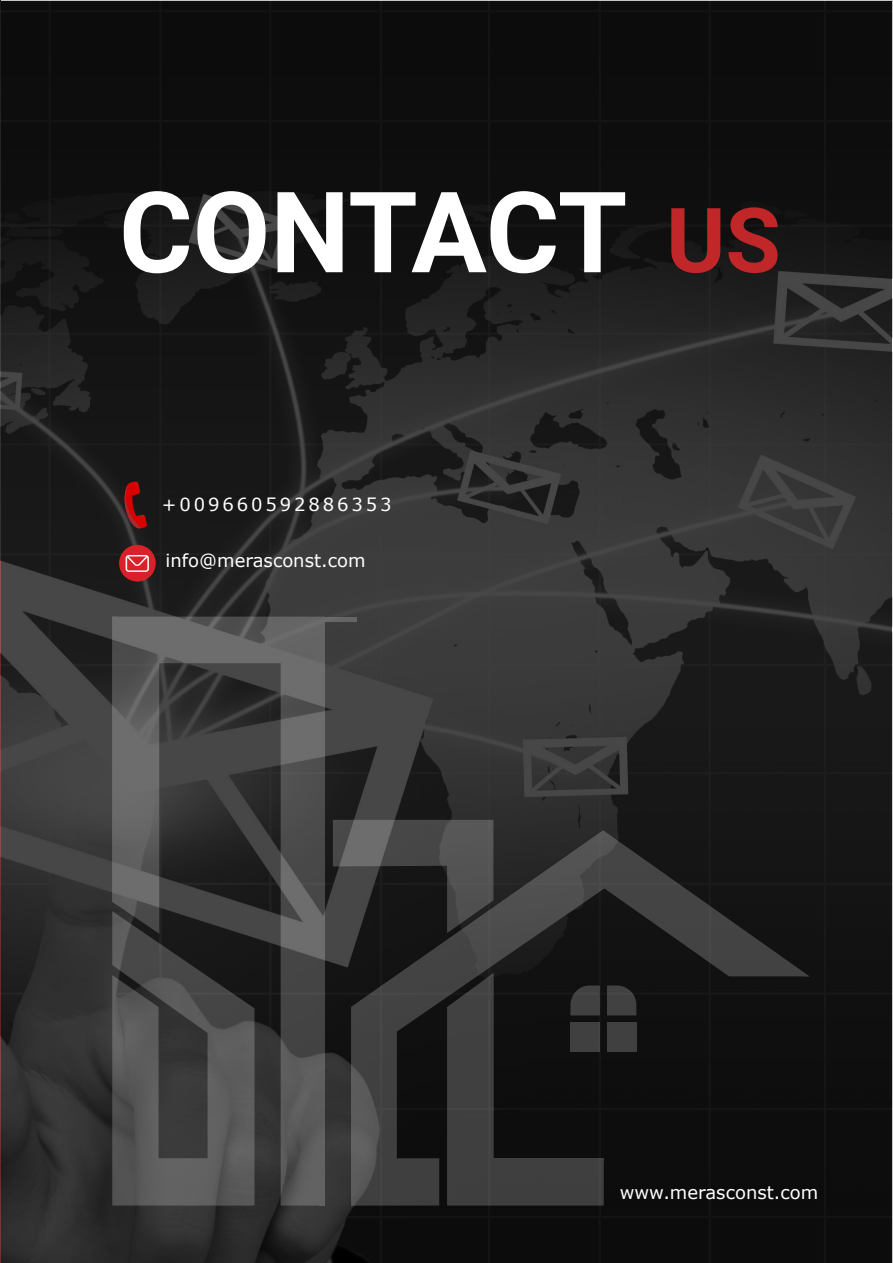
<style>
.page{position:relative;width:893px;height:1263px;background:#fff}
.page>*{position:absolute;margin:0;border:0;box-sizing:border-box;transform-origin:0 0}
.t1{font:700 112.5px "Roboto";letter-spacing:-.01em;color:#fff}
.t2{font:700 90px "Roboto";color:#c12629}
.t3{font:18px "Verdana";color:#fff}
.t4{font:18px "Verdana";letter-spacing:.16em;color:#fff}
</style>
<div class="page">
<img style="left:0;top:0;width:1px;height:559px">
<svg style="left:0;top:559px;width:1px;height:704px"></svg>
<img style="left:1px;top:0;width:892px;height:1263px">
<svg style="left:121px;top:481px;width:26px;height:48px"></svg>
<hr style="left:144px;top:617px;width:213px;height:4px;background:#666">
<svg style="left:255px;top:617px;width:65px;height:588px;background:#494949"></svg>
<svg style="left:333px;top:820px;width:160px;height:113px;background:#4f4f4f"></svg>
<svg style="left:351px;top:830px;width:458px;height:375px;background:#242424"></svg>
<svg style="left:320px;top:621px;width:5px;height:584px;background:#585858"></svg>
<svg style="left:112px;top:617px;width:143px;height:588px;background:#494949"></svg>
<div style="left:119px;top:545px;width:37px;height:37px;background:#da2028;border-radius:50%"></div>
<svg style="left:126px;top:555px;width:23px;height:17px"></svg>
<h1 class="t1" style="left:119px;top:153px;width:510px">CONTACT</h1>
<h2 class="t2" style="left:666px;top:177px;width:116px">US</h2>
<p class="t4" style="left:162px;top:492px;width:231px">+009660592886353</p>
<p class="t3" style="left:166px;top:548px;width:201px">info@merasconst.com</p>
<p class="t3" style="left:620px;top:1180px;width:200px">www.merasconst.com</p>
</div>
